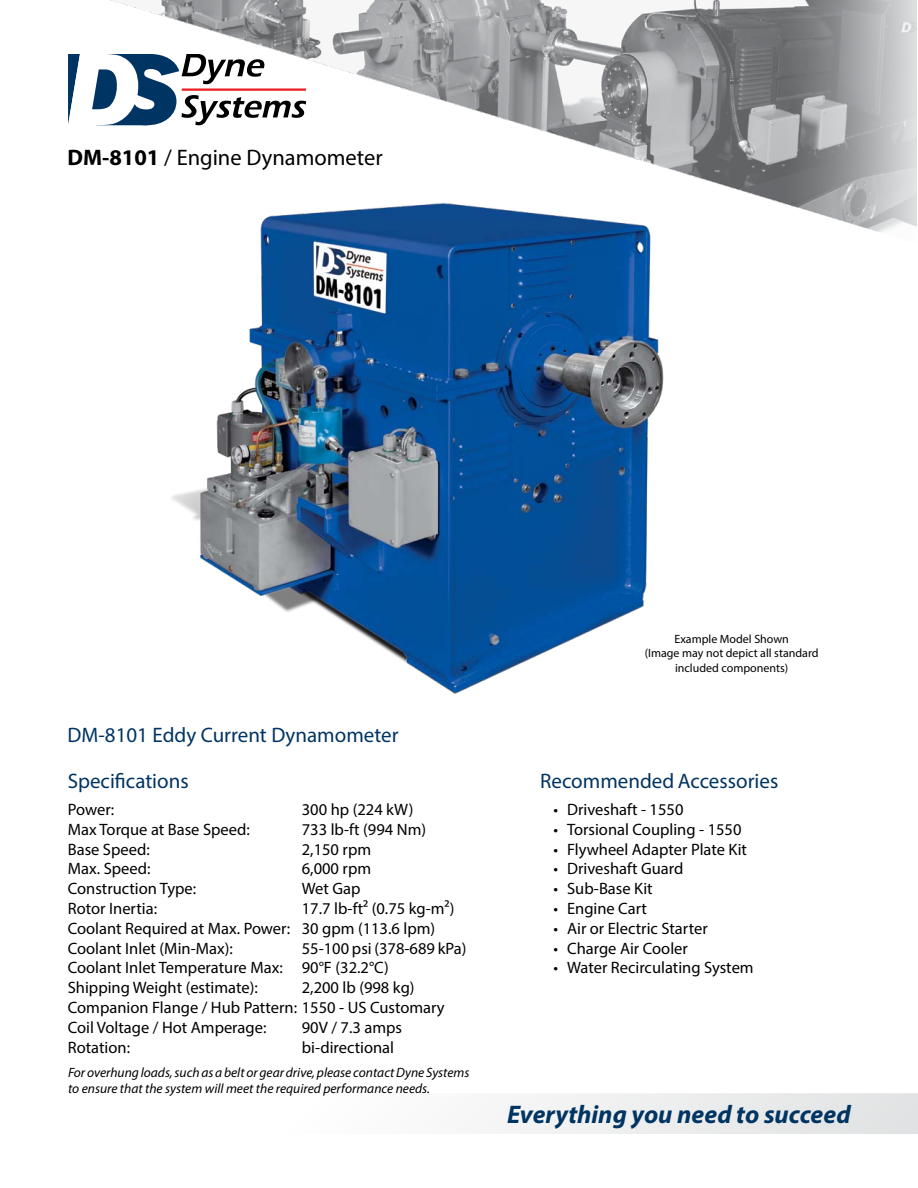
<style>
.page{position:relative;width:918px;height:1188px;background:#fff}
.page>*{position:absolute;margin:0;border:0;box-sizing:border-box;transform-origin:0 0}
.t1{font:italic 700 25.5px "Myriad Pro";color:#003462}
.Main_Heading_-_Add_B{font:22.5px "Myriad Pro";color:#000}
.Sub_Heading{font:21px "Myriad Pro";color:#003462}
.Body_Text{font:16.5px "Myriad Pro";color:#000}
.Safety_Precaution_Te{font:italic 13.5px/16.2px "Myriad Pro";color:#000}
.Example_Model_Text{font:12px/14.4px "Myriad Pro";color:#000;text-align:center}
.s1{font-weight:700}
</style>
<div class="page">
<svg style="left:68px;top:54px;width:39px;height:71px"></svg>
<svg style="left:491px;top:1093px;width:427px;height:41px"></svg>
<img style="left:107px;top:0;width:810px;height:232px">
<img style="left:162px;top:161px;width:586px;height:533px">
<p class="Main_Heading_-_Add_B" style="left:68px;top:143px;width:317px"><span class="s1">DM-8101</span> / Engine Dynamometer</p>
<p class="Sub_Heading" style="left:68px;top:722px;width:333px">DM-8101 Eddy Current Dynamometer</p>
<p class="Sub_Heading" style="left:68px;top:768px;width:122px">Specifications</p>
<p class="Body_Text" style="left:68px;top:799px;width:48px">Power:</p>
<p class="Body_Text" style="left:302px;top:799px;width:113px">300 hp (224 kW)</p>
<p class="Body_Text" style="left:68px;top:819px;width:184px">Max Torque at Base Speed:</p>
<p class="Body_Text" style="left:302px;top:819px;width:126px">733 lb-ft (994 Nm)</p>
<p class="Body_Text" style="left:68px;top:839px;width:83px">Base Speed:</p>
<p class="Body_Text" style="left:302px;top:839px;width:71px">2,150 rpm</p>
<p class="Body_Text" style="left:68px;top:859px;width:84px">Max. Speed:</p>
<p class="Body_Text" style="left:302px;top:859px;width:71px">6,000 rpm</p>
<p class="Body_Text" style="left:68px;top:878px;width:130px">Construction Type:</p>
<p class="Body_Text" style="left:302px;top:878px;width:60px">Wet Gap</p>
<p class="Body_Text" style="left:68px;top:898px;width:91px">Rotor Inertia:</p>
<p class="Body_Text" style="left:302px;top:898px;width:154px">17.7 lb-ft2 (0.75 kg-m2)</p>
<p class="Body_Text" style="left:68px;top:918px;width:369px">Coolant Required at Max. Power: 30 gpm (113.6 lpm)</p>
<p class="Body_Text" style="left:68px;top:938px;width:167px">Coolant Inlet (Min-Max):</p>
<p class="Body_Text" style="left:302px;top:938px;width:166px">55-100 psi (378-689 kPa)</p>
<p class="Body_Text" style="left:68px;top:958px;width:322px">Coolant Inlet Temperature Max: 90°F (32.2°C)</p>
<p class="Body_Text" style="left:68px;top:977px;width:192px">Shipping Weight (estimate):</p>
<p class="Body_Text" style="left:302px;top:977px;width:114px">2,200 lb (998 kg)</p>
<p class="Body_Text" style="left:68px;top:997px;width:378px">Companion Flange / Hub Pattern: 1550 - US Customary</p>
<p class="Body_Text" style="left:68px;top:1017px;width:200px">Coil Voltage / Hot Amperage:</p>
<p class="Body_Text" style="left:302px;top:1017px;width:102px">90V / 7.3 amps</p>
<p class="Body_Text" style="left:68px;top:1037px;width:64px">Rotation:</p>
<p class="Body_Text" style="left:302px;top:1037px;width:94px">bi-directional</p>
<p class="Safety_Precaution_Te" style="left:68px;top:1064px;width:403px">For overhung loads, such as a belt or gear drive, please contact Dyne Systems to ensure that the system will meet the required performance needs.</p>
<p class="Example_Model_Text" style="left:674px;top:632px;width:116px">Example Model Shown</p>
<p class="Example_Model_Text" style="left:645px;top:646px;width:175px">(Image may not depict all standard included components)</p>
<p class="Sub_Heading" style="left:540px;top:768px;width:240px">Recommended Accessories</p>
<p class="Body_Text" style="left:554px;top:799px;width:131px">• Driveshaft - 1550</p>
<p class="Body_Text" style="left:554px;top:819px;width:189px">• Torsional Coupling - 1550</p>
<p class="Body_Text" style="left:554px;top:839px;width:195px">• Flywheel Adapter Plate Kit</p>
<p class="Body_Text" style="left:554px;top:859px;width:131px">• Driveshaft Guard</p>
<p class="Body_Text" style="left:554px;top:878px;width:101px">• Sub-Base Kit</p>
<p class="Body_Text" style="left:554px;top:898px;width:95px">• Engine Cart</p>
<p class="Body_Text" style="left:554px;top:918px;width:156px">• Air or Electric Starter</p>
<p class="Body_Text" style="left:554px;top:938px;width:136px">• Charge Air Cooler</p>
<p class="Body_Text" style="left:554px;top:958px;width:202px">• Water Recirculating System</p>
<h1 class="t1" style="left:507px;top:1098px;width:345px">Everything you need to succeed</h1>
</div>
